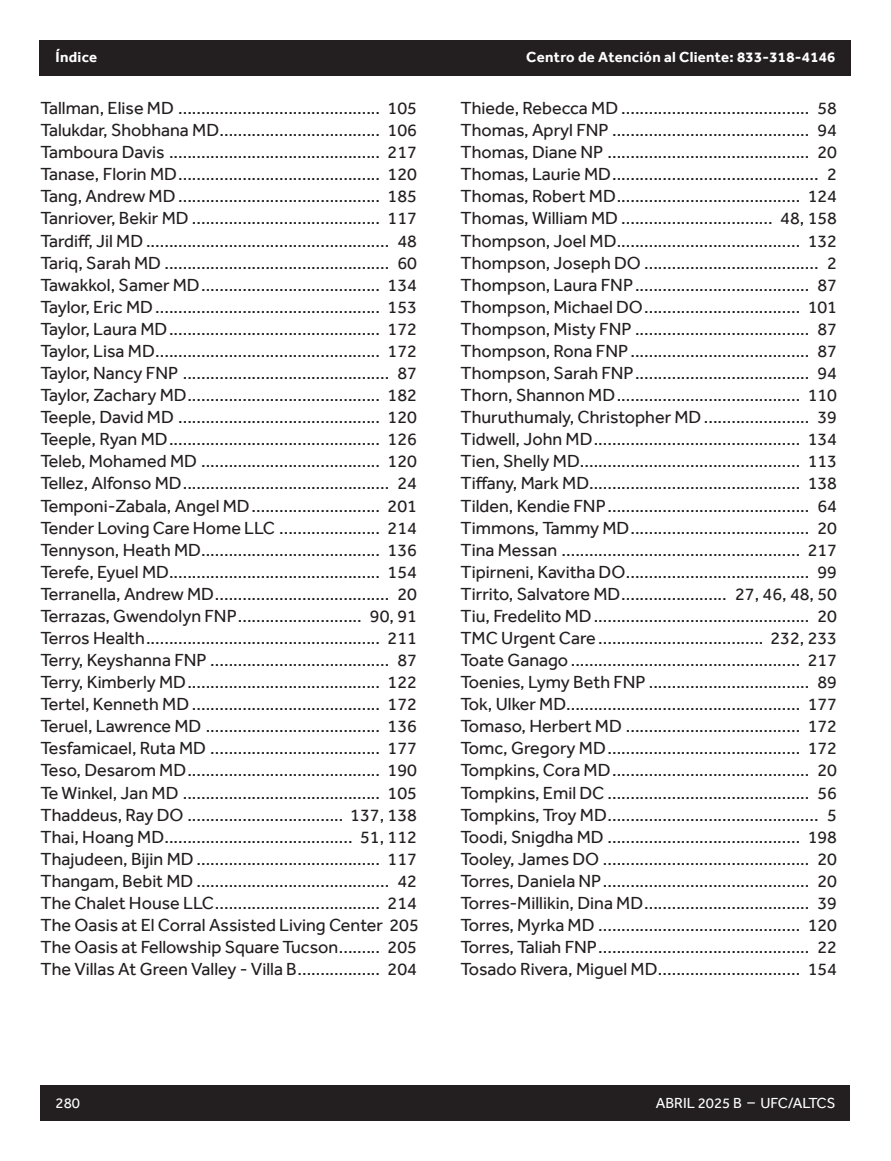
<style>
.page{position:relative;width:891px;height:1161px;background:#fff}
.page>*{position:absolute;margin:0;border:0;box-sizing:border-box;transform-origin:0 0}
.t1{font:18px "Effra";color:#231f20}
.t2{font:700 15px "Effra";letter-spacing:.02em;color:#fff}
.t3{font:15px "Effra";color:#fff}
</style>
<div class="page">
<div style="left:39px;top:40px;width:812px;height:36px;background:#231f20"></div>
<div style="left:40px;top:1085px;width:810px;height:35px;background:#231f20"></div>
<p class="t2" style="left:56px;top:48px;width:43px">Índice</p>
<p class="t2" style="left:526px;top:48px;width:311px">Centro de Atención al Cliente: 833-318-4146</p>
<p class="t1" style="left:40px;top:97px;width:378px">Tallman, Elise MD ............................................ 105</p>
<p class="t1" style="left:40px;top:119px;width:378px">Talukdar, Shobhana MD................................... 106</p>
<p class="t1" style="left:40px;top:141px;width:378px">Tamboura Davis .............................................. 217</p>
<p class="t1" style="left:40px;top:164px;width:378px">Tanase, Florin MD............................................ 120</p>
<p class="t1" style="left:40px;top:186px;width:378px">Tang, Andrew MD ............................................ 185</p>
<p class="t1" style="left:40px;top:208px;width:378px">Tanriover, Bekir MD ......................................... 117</p>
<p class="t1" style="left:40px;top:230px;width:378px">Tardiff, Jil MD ..................................................... 48</p>
<p class="t1" style="left:40px;top:252px;width:378px">Tariq, Sarah MD ................................................. 60</p>
<p class="t1" style="left:40px;top:274px;width:378px">Tawakkol, Samer MD....................................... 134</p>
<p class="t1" style="left:40px;top:296px;width:378px">Taylor, Eric MD................................................. 153</p>
<p class="t1" style="left:40px;top:318px;width:378px">Taylor, Laura MD.............................................. 172</p>
<p class="t1" style="left:40px;top:340px;width:378px">Taylor, Lisa MD................................................. 172</p>
<p class="t1" style="left:40px;top:362px;width:378px">Taylor, Nancy FNP ............................................. 87</p>
<p class="t1" style="left:40px;top:384px;width:378px">Taylor, Zachary MD.......................................... 182</p>
<p class="t1" style="left:40px;top:406px;width:378px">Teeple, David MD ............................................ 120</p>
<p class="t1" style="left:40px;top:429px;width:378px">Teeple, Ryan MD.............................................. 126</p>
<p class="t1" style="left:40px;top:451px;width:378px">Teleb, Mohamed MD ....................................... 120</p>
<p class="t1" style="left:40px;top:473px;width:378px">Tellez, Alfonso MD............................................. 24</p>
<p class="t1" style="left:40px;top:495px;width:378px">Temponi-Zabala, Angel MD............................ 201</p>
<p class="t1" style="left:40px;top:517px;width:378px">Tender Loving Care Home LLC ...................... 214</p>
<p class="t1" style="left:40px;top:539px;width:378px">Tennyson, Heath MD....................................... 136</p>
<p class="t1" style="left:40px;top:561px;width:378px">Terefe, Eyuel MD.............................................. 154</p>
<p class="t1" style="left:40px;top:583px;width:378px">Terranella, Andrew MD...................................... 20</p>
<p class="t1" style="left:40px;top:605px;width:378px">Terrazas, Gwendolyn FNP........................... 90, 91</p>
<p class="t1" style="left:40px;top:627px;width:378px">Terros Health................................................... 211</p>
<p class="t1" style="left:40px;top:649px;width:378px">Terry, Keyshanna FNP ....................................... 87</p>
<p class="t1" style="left:40px;top:671px;width:378px">Terry, Kimberly MD.......................................... 122</p>
<p class="t1" style="left:40px;top:693px;width:378px">Tertel, Kenneth MD ......................................... 172</p>
<p class="t1" style="left:40px;top:716px;width:378px">Teruel, Lawrence MD ...................................... 136</p>
<p class="t1" style="left:40px;top:738px;width:378px">Tesfamicael, Ruta MD ..................................... 177</p>
<p class="t1" style="left:40px;top:760px;width:378px">Teso, Desarom MD.......................................... 190</p>
<p class="t1" style="left:40px;top:782px;width:378px">Te Winkel, Jan MD ........................................... 105</p>
<p class="t1" style="left:40px;top:804px;width:378px">Thaddeus, Ray DO .................................. 137, 138</p>
<p class="t1" style="left:40px;top:826px;width:378px">Thai, Hoang MD......................................... 51, 112</p>
<p class="t1" style="left:40px;top:848px;width:378px">Thajudeen, Bijin MD ........................................ 117</p>
<p class="t1" style="left:40px;top:870px;width:378px">Thangam, Bebit MD .......................................... 42</p>
<p class="t1" style="left:40px;top:892px;width:378px">The Chalet House LLC.................................... 214</p>
<p class="t1" style="left:40px;top:914px;width:380px">The Oasis at El Corral Assisted Living Center 205</p>
<p class="t1" style="left:40px;top:936px;width:378px">The Oasis at Fellowship Square Tucson......... 205</p>
<p class="t1" style="left:40px;top:958px;width:378px">The Villas At Green Valley - Villa B.................. 204</p>
<p class="t1" style="left:461px;top:97px;width:378px">Thiede, Rebecca MD ......................................... 58</p>
<p class="t1" style="left:461px;top:119px;width:378px">Thomas, Apryl FNP ........................................... 94</p>
<p class="t1" style="left:461px;top:141px;width:378px">Thomas, Diane NP ............................................ 20</p>
<p class="t1" style="left:461px;top:164px;width:378px">Thomas, Laurie MD............................................. 2</p>
<p class="t1" style="left:461px;top:186px;width:378px">Thomas, Robert MD........................................ 124</p>
<p class="t1" style="left:461px;top:208px;width:378px">Thomas, William MD ................................. 48, 158</p>
<p class="t1" style="left:461px;top:230px;width:378px">Thompson, Joel MD........................................ 132</p>
<p class="t1" style="left:461px;top:252px;width:378px">Thompson, Joseph DO ...................................... 2</p>
<p class="t1" style="left:461px;top:274px;width:378px">Thompson, Laura FNP...................................... 87</p>
<p class="t1" style="left:461px;top:296px;width:378px">Thompson, Michael DO.................................. 101</p>
<p class="t1" style="left:461px;top:318px;width:378px">Thompson, Misty FNP ...................................... 87</p>
<p class="t1" style="left:461px;top:340px;width:378px">Thompson, Rona FNP....................................... 87</p>
<p class="t1" style="left:461px;top:362px;width:378px">Thompson, Sarah FNP...................................... 94</p>
<p class="t1" style="left:461px;top:384px;width:378px">Thorn, Shannon MD........................................ 110</p>
<p class="t1" style="left:461px;top:406px;width:378px">Thuruthumaly, Christopher MD....................... 39</p>
<p class="t1" style="left:461px;top:429px;width:378px">Tidwell, John MD............................................. 134</p>
<p class="t1" style="left:461px;top:451px;width:378px">Tien, Shelly MD................................................ 113</p>
<p class="t1" style="left:461px;top:473px;width:378px">Tiffany, Mark MD.............................................. 138</p>
<p class="t1" style="left:461px;top:495px;width:378px">Tilden, Kendie FNP............................................ 64</p>
<p class="t1" style="left:461px;top:517px;width:378px">Timmons, Tammy MD....................................... 20</p>
<p class="t1" style="left:461px;top:539px;width:378px">Tina Messan .................................................... 217</p>
<p class="t1" style="left:461px;top:561px;width:378px">Tipirneni, Kavitha DO........................................ 99</p>
<p class="t1" style="left:461px;top:583px;width:378px">Tirrito, Salvatore MD....................... 27, 46, 48, 50</p>
<p class="t1" style="left:461px;top:605px;width:378px">Tiu, Fredelito MD............................................... 20</p>
<p class="t1" style="left:461px;top:627px;width:378px">TMC Urgent Care .................................... 232, 233</p>
<p class="t1" style="left:461px;top:649px;width:378px">Toate Ganago.................................................. 217</p>
<p class="t1" style="left:461px;top:671px;width:378px">Toenies, Lymy Beth FNP ................................... 89</p>
<p class="t1" style="left:461px;top:693px;width:378px">Tok, Ulker MD................................................... 177</p>
<p class="t1" style="left:461px;top:716px;width:378px">Tomaso, Herbert MD ...................................... 172</p>
<p class="t1" style="left:461px;top:738px;width:378px">Tomc, Gregory MD.......................................... 172</p>
<p class="t1" style="left:461px;top:760px;width:378px">Tompkins, Cora MD........................................... 20</p>
<p class="t1" style="left:461px;top:782px;width:378px">Tompkins, Emil DC ............................................ 56</p>
<p class="t1" style="left:461px;top:804px;width:378px">Tompkins, Troy MD.............................................. 5</p>
<p class="t1" style="left:461px;top:826px;width:378px">Toodi, Snigdha MD .......................................... 198</p>
<p class="t1" style="left:461px;top:848px;width:378px">Tooley, James DO ............................................. 20</p>
<p class="t1" style="left:461px;top:870px;width:378px">Torres, Daniela NP............................................. 20</p>
<p class="t1" style="left:461px;top:892px;width:378px">Torres-Millikin, Dina MD.................................... 39</p>
<p class="t1" style="left:461px;top:914px;width:378px">Torres, Myrka MD ............................................ 120</p>
<p class="t1" style="left:461px;top:936px;width:378px">Torres, Taliah FNP.............................................. 22</p>
<p class="t1" style="left:461px;top:958px;width:378px">Tosado Rivera, Miguel MD............................... 154</p>
<p class="t3" style="left:56px;top:1094px;width:26px">280</p>
<p class="t3" style="left:656px;top:1094px;width:181px">ABRIL 2025 B – UFC/ALTCS</p>
</div>
